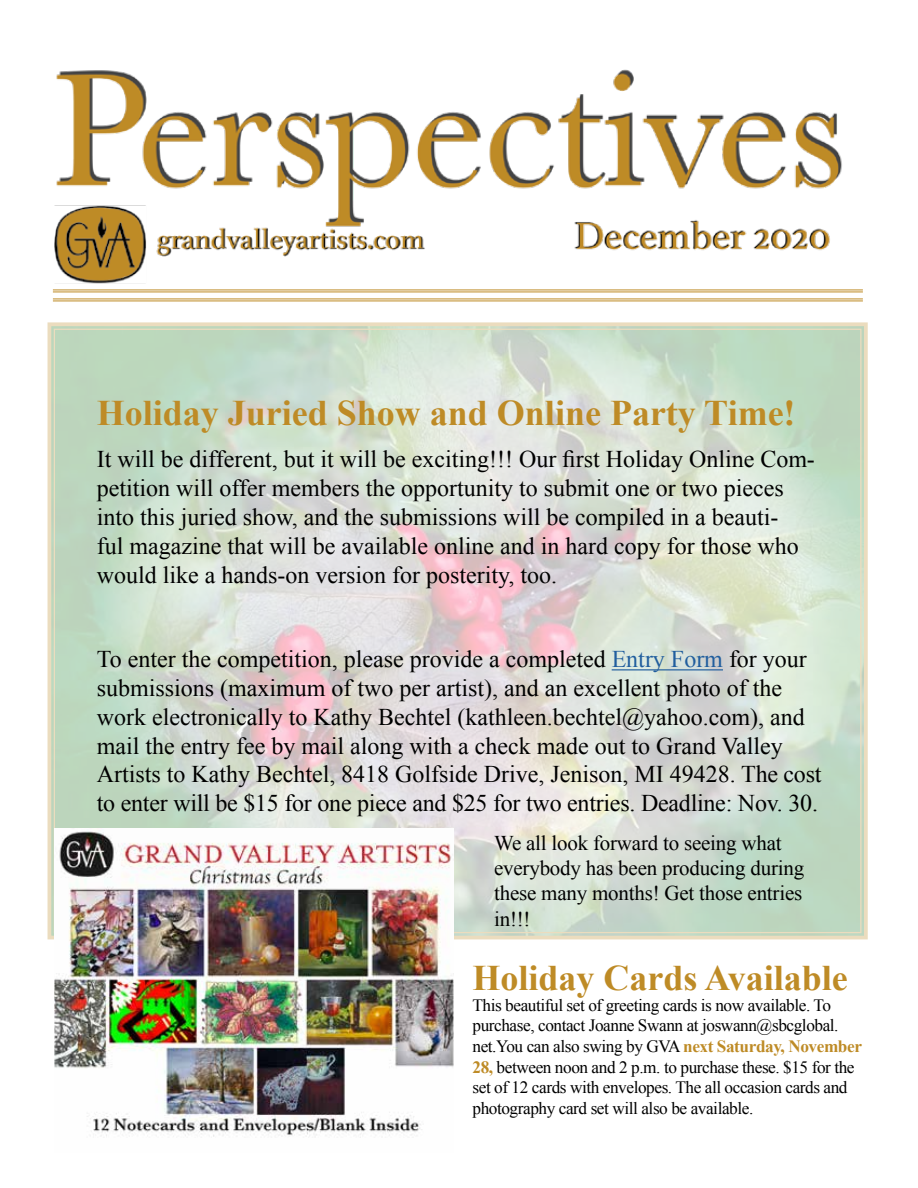
<style>
.page{position:relative;width:918px;height:1188px;background:#fff}
.page>*{position:absolute;margin:0;border:0;box-sizing:border-box;transform-origin:0 0}
.t1{font:700 36px "Times New Roman";color:#be8b26}
.t2{font:24px/28.8px "Times New Roman";color:#000}
.t3{font:21px/25.2px "Times New Roman";letter-spacing:-.01em;color:#000}
.t4{font:17.25px/20.7px "Times New Roman";letter-spacing:-.025em;color:#000}
.s1{color:#215e9e}
.s2{font-weight:700;color:#be8b26}
</style>
<div class="page">
<svg style="left:47px;top:322px;width:821px;height:618px;background:#d4dcd0"></svg>
<img style="left:54px;top:69px;width:809px;height:233px">
<hr style="left:53px;top:298px;width:810px;height:1px;background:#be8b26">
<hr style="left:53px;top:300px;width:810px;height:1px;background:#be8b26">
<hr style="left:53px;top:289px;width:810px;height:1px;background:#be8b26">
<hr style="left:53px;top:291px;width:810px;height:1px;background:#be8b26">
<img style="left:54px;top:828px;width:400px;height:310px">
<hr style="left:612px;top:669px;width:111px;height:1px;background:#215e9e">
<h1 class="t1" style="left:97px;top:388px;width:700px">Holiday Juried Show and Online Party Time!</h1>
<p class="t2" style="left:97px;top:445px;width:720px">It will be different, but it will be exciting!!! Our first Holiday Online Com&shy;petition will offer members the opportunity to submit one or two pieces into this juried show, and the submissions will be compiled in a beauti-<br>ful magazine that will be available online and in hard copy for those who would like a hands-on version for posterity, too.</p>
<p class="t2" style="left:97px;top:644px;width:726px">To enter the competition, please provide a completed <span class="s1">Entry Form</span> for your submissions (maximum of two per artist), and an excellent photo of the work electronically to Kathy Bechtel (kathleen.bechtel@yahoo.com), and mail the entry fee by mail along with a check made out to Grand Valley Artists to Kathy Bechtel, 8418 Golfside Drive, Jenison, MI 49428. The cost to enter will be $15 for one piece and $25 for two entries. Deadline: Nov. 30.</p>
<p class="t3" style="left:494px;top:830px;width:312px">We all look forward to seeing what everybody has been producing during these many months! Get those entries in!!!</p>
<h1 class="t1" style="left:472px;top:953px;width:377px">Holiday Cards Available</h1>
<p class="t4" style="left:472px;top:994px;width:391px">This beautiful set of greeting cards is now available. To purchase, contact Joanne Swann at joswann@sbcglobal. net.You can also swing by GVA <span class="s2">next Saturday, November 28,</span> between noon and 2 p.m. to purchase these. $15 for the set of 12 cards with envelopes. The all occasion cards and photography card set will also be available.</p>
</div>
